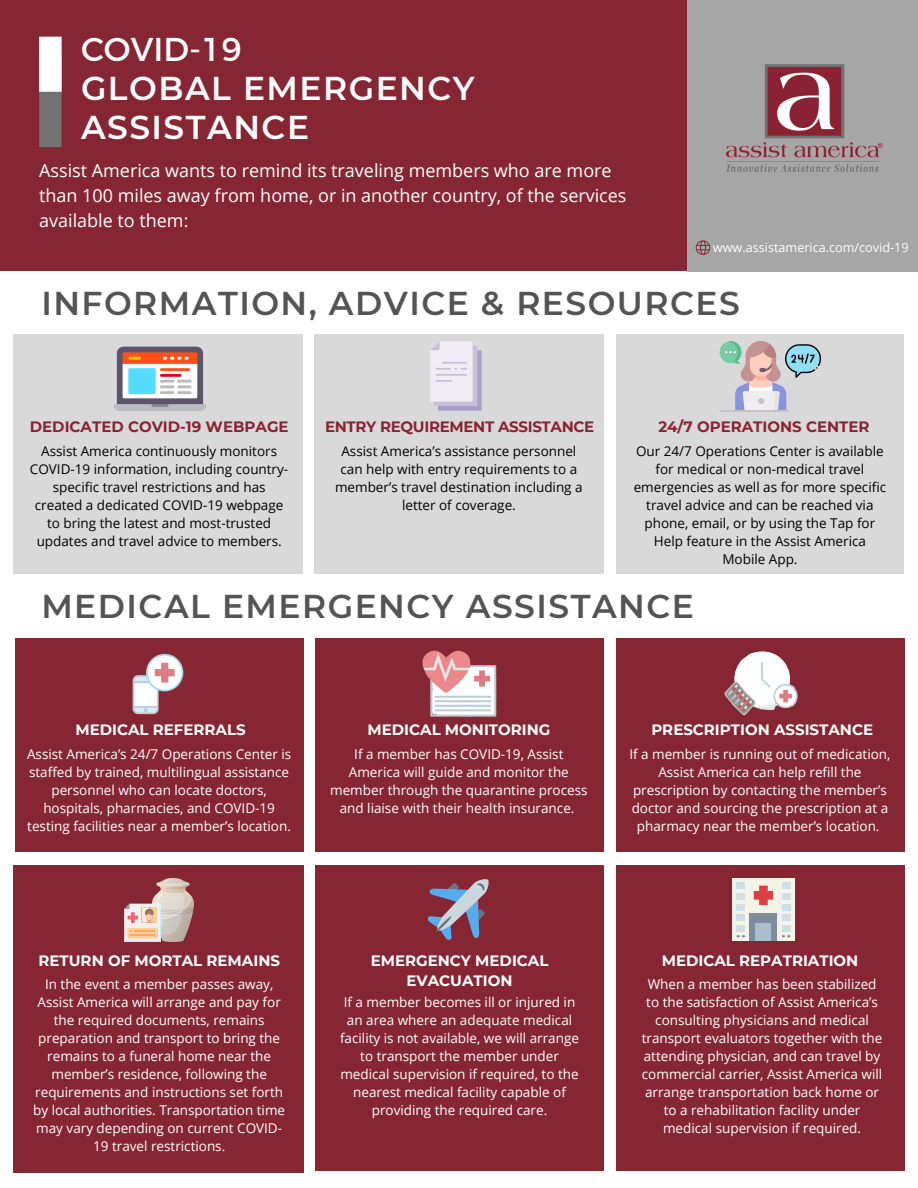
<style>
.page{position:relative;width:918px;height:1188px;background:#fff}
.page>*{position:absolute;margin:0;border:0;box-sizing:border-box;transform-origin:0 0}
.t1{font:600 33px "Montserrat";letter-spacing:.045em;color:#545454}
.t2{font:600 33px/39.2px "Montserrat";letter-spacing:.045em;color:#fefdfd}
.t3{font:18px/24.8px "Open Sans";color:#fff}
.t4{font:700 15px/20.2px "Montserrat";color:#fefdfd;text-align:center}
.t5{font:700 15px "Montserrat";color:#8b2333}
.t6{font:700 15px "Montserrat";letter-spacing:-.02em;color:#8b2333}
.t7{font:13.5px/18px "Open Sans";color:#fff;text-align:center}
.t8{font:13.5px/18px "Open Sans";color:#000;text-align:center}
.t9{font:12.6px "Open Sans";color:#fefdfd}
.s1{font-weight:400}
</style>
<div class="page">
<div style="left:0;top:0;width:743px;height:271px;background:#862633"></div>
<div style="left:687px;top:0;width:231px;height:271px;background:#a6a6a6"></div>
<img style="left:726px;top:64px;width:157px;height:108px">
<div style="left:15px;top:638px;width:289px;height:214px;background:#862633"></div>
<div style="left:14px;top:334px;width:289px;height:240px;background:#d9d9d9"></div>
<div style="left:315px;top:334px;width:289px;height:240px;background:#d9d9d9"></div>
<div style="left:616px;top:334px;width:287px;height:240px;background:#d9d9d9"></div>
<div style="left:39px;top:55px;width:23px;height:92px;background:#727272"></div>
<div style="left:39px;top:37px;width:23px;height:55px;background:#fff"></div>
<img style="left:719px;top:341px;width:70px;height:70px">
<img style="left:786px;top:344px;width:34px;height:35px">
<svg style="left:430px;top:341px;width:52px;height:70px;background:#ded9e8"></svg>
<div style="left:14px;top:865px;width:290px;height:308px;background:#862633"></div>
<div style="left:315px;top:638px;width:288px;height:214px;background:#862633"></div>
<div style="left:616px;top:638px;width:288px;height:214px;background:#862633"></div>
<div style="left:316px;top:865px;width:288px;height:306px;background:#862633"></div>
<div style="left:616px;top:865px;width:289px;height:306px;background:#862633"></div>
<img style="left:132px;top:653px;width:52px;height:62px">
<img style="left:724px;top:651px;width:74px;height:65px">
<img style="left:422px;top:650px;width:75px;height:67px">
<img style="left:152px;top:878px;width:42px;height:63px">
<svg style="left:124px;top:904px;width:36px;height:36px"></svg>
<hr style="left:130px;top:934px;width:25px;height:2px;background:#fdab62">
<hr style="left:124px;top:940px;width:36px;height:2px;background:#e4e4e4">
<div style="left:732px;top:878px;width:63px;height:63px;background:#f4f4e6"></div>
<svg style="left:754px;top:886px;width:19px;height:19px"></svg>
<div style="left:749px;top:913px;width:28px;height:28px;background:#7d8d9c"></div>
<div style="left:756px;top:923px;width:15px;height:18px;background:#aabece"></div>
<div style="left:737px;top:882px;width:8px;height:7px;background:#cfdfe8"></div>
<div style="left:737px;top:893px;width:8px;height:7px;background:#cfdfe8"></div>
<div style="left:737px;top:904px;width:8px;height:6px;background:#cfdfe8"></div>
<div style="left:737px;top:915px;width:8px;height:6px;background:#cfdfe8"></div>
<div style="left:737px;top:925px;width:8px;height:7px;background:#cfdfe8"></div>
<div style="left:782px;top:882px;width:8px;height:7px;background:#cfdfe8"></div>
<div style="left:782px;top:893px;width:8px;height:7px;background:#cfdfe8"></div>
<div style="left:782px;top:904px;width:8px;height:6px;background:#cfdfe8"></div>
<div style="left:782px;top:915px;width:8px;height:6px;background:#cfdfe8"></div>
<div style="left:782px;top:925px;width:8px;height:7px;background:#cfdfe8"></div>
<svg style="left:737px;top:935px;width:8px;height:2px"></svg>
<svg style="left:782px;top:935px;width:8px;height:2px"></svg>
<img style="left:115px;top:346px;width:91px;height:65px">
<svg style="left:427px;top:879px;width:62px;height:61px"></svg>
<svg style="left:696px;top:240px;width:14px;height:15px"></svg>
<p class="t2" style="left:81px;top:29px;width:395px"><span class="s1">COVID-19<br></span>GLOBAL EMERGENCY<br>ASSISTANCE</p>
<p class="t3" style="left:39px;top:158px;width:589px">Assist America wants to remind its traveling members who are more than 100 miles away from home, or in another country, of the services available to them:</p>
<p class="t9" style="left:713px;top:239px;width:197px">www.assistamerica.com/covid-19</p>
<p class="t1" style="left:41px;top:283px;width:700px">INFORMATION, ADVICE &amp; RESOURCES</p>
<p class="t5" style="left:30px;top:418px;width:260px">DEDICATED COVID-19 WEBPAGE</p>
<p class="t6" style="left:325px;top:418px;width:271px">ENTRY REQUIREMENT ASSISTANCE</p>
<p class="t5" style="left:658px;top:418px;width:213px">24/7 OPERATIONS CENTER</p>
<p class="t8" style="left:30px;top:442px;width:260px">Assist America continuously monitors COVID-19 information, including country&shy;specific travel restrictions and has created a dedicated COVID-19 webpage to bring the latest and most-trusted updates and travel advice to members.</p>
<p class="t8" style="left:335px;top:442px;width:249px">Assist America’s assistance personnel can help with entry requirements to a member’s travel destination including a letter of coverage.</p>
<p class="t8" style="left:634px;top:442px;width:254px">Our 24/7 Operations Center is available for medical or non-medical travel emergencies as well as for more specific travel advice and can be reached via phone, email, or by using the Tap for Help feature in the Assist America Mobile App.</p>
<p class="t1" style="left:41px;top:586px;width:654px">MEDICAL EMERGENCY ASSISTANCE</p>
<p class="t4" style="left:75px;top:720px;width:172px">MEDICAL REFERRALS</p>
<p class="t4" style="left:368px;top:720px;width:185px">MEDICAL MONITORING</p>
<p class="t4" style="left:651px;top:720px;width:223px">PRESCRIPTION ASSISTANCE</p>
<p class="t7" style="left:27px;top:745px;width:266px">Assist America’s 24/7 Operations Center is staffed by trained, multilingual assistance personnel who can locate doctors, hospitals, pharmacies, and COVID-19 testing facilities near a member’s location.</p>
<p class="t7" style="left:330px;top:745px;width:259px">If a member has COVID-19, Assist America will guide and monitor the member through the quarantine process and liaise with their health insurance.</p>
<p class="t7" style="left:629px;top:745px;width:263px">If a member is running out of medication, Assist America can help refill the prescription by contacting the member’s doctor and sourcing the prescription at a pharmacy near the member’s location.</p>
<p class="t4" style="left:38px;top:951px;width:243px">RETURN OF MORTAL REMAINS</p>
<p class="t4" style="left:371px;top:951px;width:179px">EMERGENCY MEDICAL<br>EVACUATION</p>
<p class="t4" style="left:662px;top:951px;width:198px">MEDICAL REPATRIATION</p>
<p class="t7" style="left:33px;top:974px;width:253px">In the event a member passes away, Assist America will arrange and pay for the required documents, remains preparation and transport to bring the remains to a funeral home near the member’s residence, following the requirements and instructions set forth by local authorities. Transportation time may vary depending on current COVID-19 travel restrictions.</p>
<p class="t7" style="left:642px;top:974px;width:242px">When a member has been stabilized to the satisfaction of Assist America’s consulting physicians and medical transport evaluators together with the attending physician, and can travel by commercial carrier, Assist America will arrange transportation back home or to a rehabilitation facility under medical supervision if required.</p>
<p class="t7" style="left:340px;top:992px;width:240px">If a member becomes ill or injured in an area where an adequate medical facility is not available, we will arrange to transport the member under medical supervision if required, to the nearest medical facility capable of providing the required care.</p>
</div>
